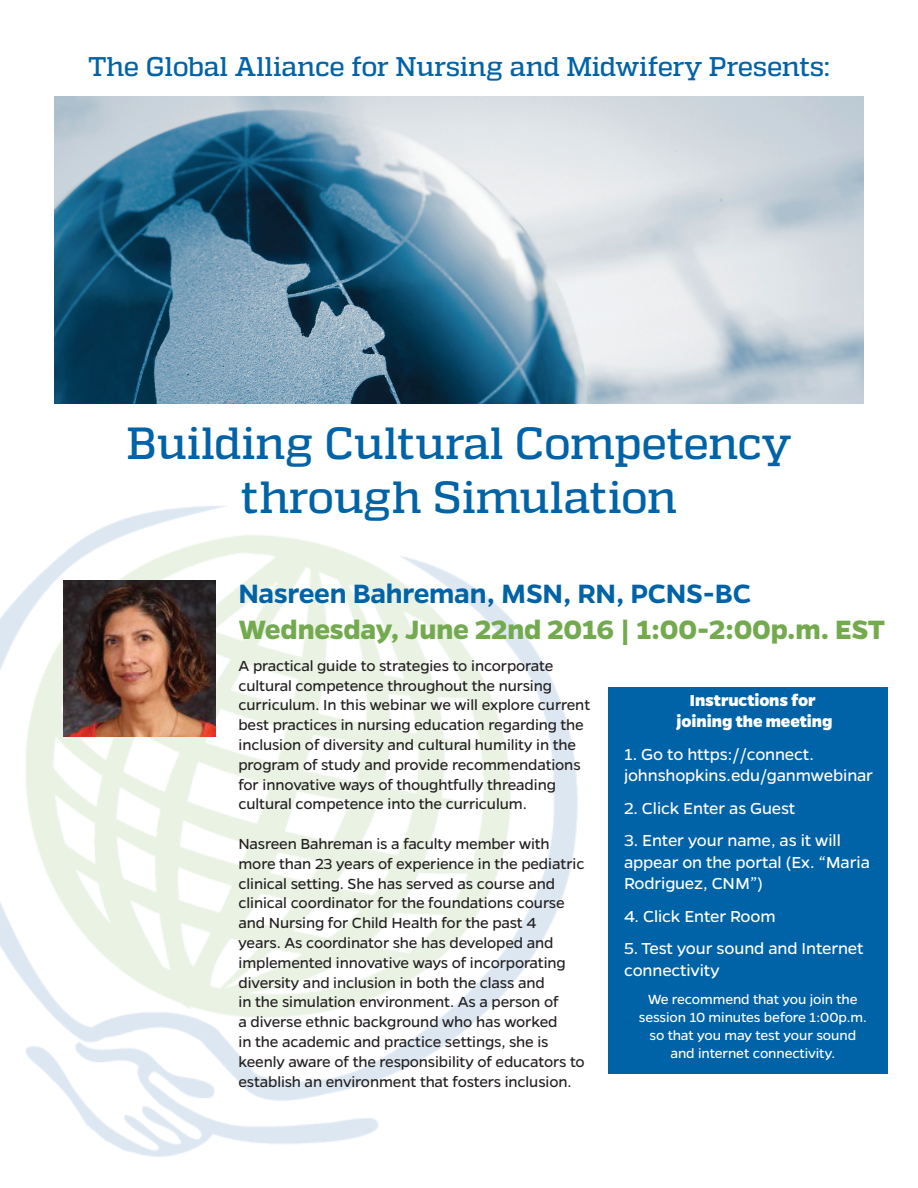
<style>
.page{position:relative;width:918px;height:1188px;background:#fff}
.page>*{position:absolute;margin:0;border:0;box-sizing:border-box;transform-origin:0 0}
.t1{font:500 45px/54px "Quadon";letter-spacing:-.01em;color:#0163a7;text-align:center}
.t2{font:700 30px "Gentona";letter-spacing:-.01em;color:#73aa4f}
.t3{font:600 30px "Gentona";letter-spacing:-.01em;color:#0163a7}
.t4{font:500 27px "Quadon";letter-spacing:-.015em;color:#0163a7}
.t5{font:18px/21.6px "Gentona";letter-spacing:-.01em;color:#fff}
.t6{font:800 18px/21.6px "Gentona";letter-spacing:-.005em;color:#fff;text-align:center}
.t7{font:16.5px/19.8px "Gentona";letter-spacing:-.01em;color:#231f20}
.t8{font:15px/18px "Gentona";letter-spacing:-.01em;color:#fff;text-align:center}
</style>
<div class="page">
<img style="left:0;top:506px;width:578px;height:651px">
<img style="left:54px;top:97px;width:810px;height:306px">
<div style="left:608px;top:688px;width:280px;height:386px;background:#0163a7"></div>
<img style="left:64px;top:580px;width:152px;height:156px">
<h3 class="t4" style="left:88px;top:51px;width:743px">The Global Alliance for Nursing and Midwifery Presents:</h3>
<h1 class="t1" style="left:126px;top:416px;width:667px">Building Cultural Competency through Simulation</h1>
<h2 class="t3" style="left:238px;top:576px;width:514px">Nasreen Bahreman, MSN, RN, PCNS-BC</h2>
<h2 class="t2" style="left:238px;top:612px;width:648px">Wednesday, June 22nd 2016 | 1:00-2:00p.m. EST</h2>
<p class="t7" style="left:238px;top:656px;width:353px">A practical guide to strategies to incorporate cultural competence throughout the nursing curriculum. In this webinar we will explore current best practices in nursing education regarding the inclusion of diversity and cultural humility in the program of study and provide recommendations for innovative ways of thoughtfully threading cultural competence into the curriculum.</p>
<p class="t7" style="left:238px;top:834px;width:348px">Nasreen Bahreman is a faculty member with more than 23 years of experience in the pediatric clinical setting. She has served as course and clinical coordinator for the foundations course and Nursing for Child Health for the past 4<br>years. As coordinator she has developed and implemented innovative ways of incorporating diversity and inclusion in both the class and<br>in the simulation environment. As a person of<br>a diverse ethnic background who has worked<br>in the academic and practice settings, she is keenly aware of the responsibility of educators to establish an environment that fosters inclusion.</p>
<p class="t6" style="left:677px;top:689px;width:157px">Instructions for joining the meeting</p>
<p class="t5" style="left:624px;top:743px;width:250px">1. Go to https://connect. johnshopkins.edu/ganmwebinar</p>
<p class="t5" style="left:624px;top:797px;width:173px">2. Click Enter as Guest</p>
<p class="t5" style="left:624px;top:829px;width:247px">3. Enter your name, as it will appear on the portal (Ex. “Maria<br>Rodriguez, CNM”)</p>
<p class="t5" style="left:624px;top:905px;width:153px">4. Click Enter Room</p>
<p class="t5" style="left:624px;top:937px;width:241px">5. Test your sound and Internet connectivity</p>
<p class="t8" style="left:639px;top:991px;width:229px">We recommend that you join the session 10 minutes before 1:00p.m. so that you may test your sound and internet connectivity.</p>
</div>
